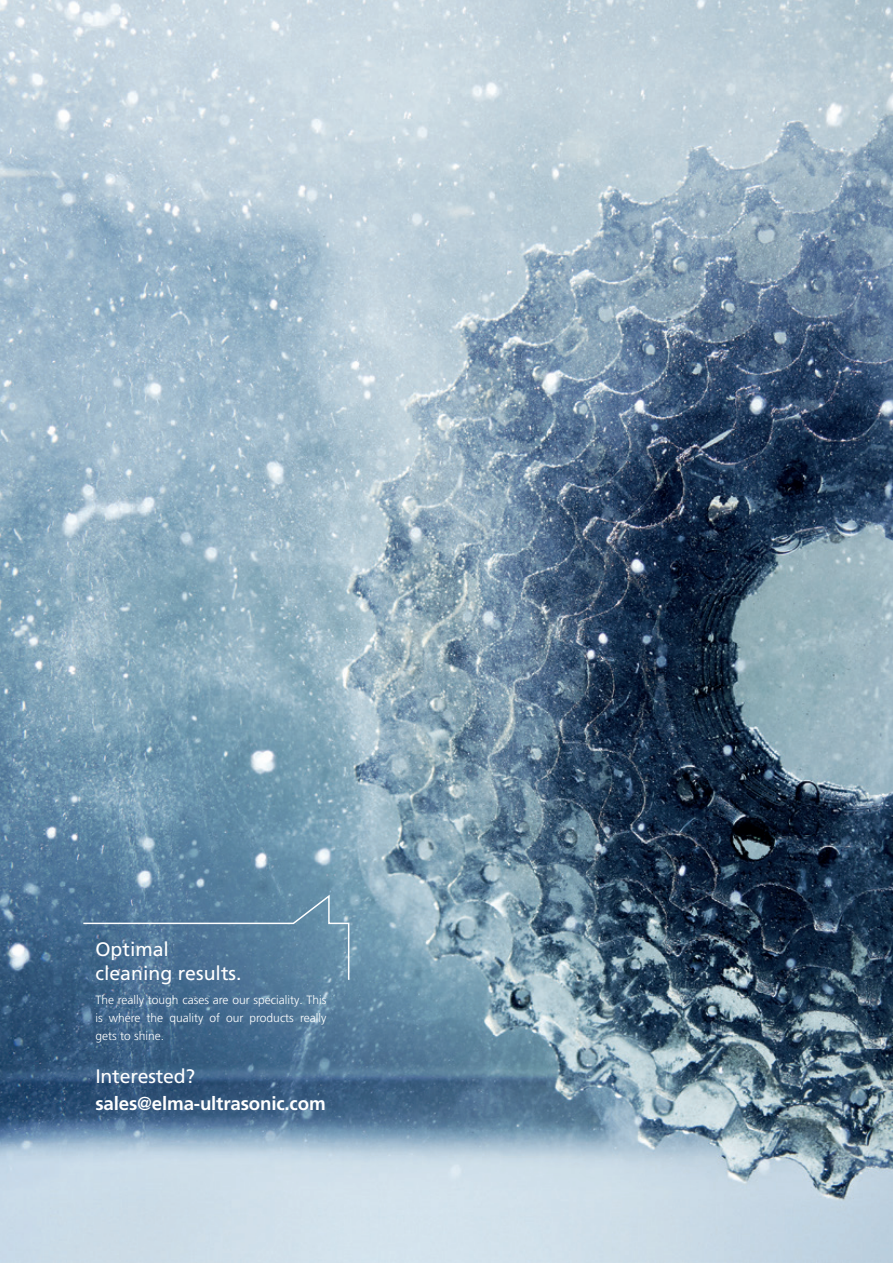
<style>
.page{position:relative;width:893px;height:1263px;background:#fff}
.page>*{position:absolute;margin:0;border:0;box-sizing:border-box;transform-origin:0 0}
.t1{font:19.5px/24px "Frutiger LT Pro";color:#fff}
.t2{font:700 18.75px "Frutiger LT Pro";letter-spacing:-.01em;color:#fff}
.t3{font:300 12px/18px "Frutiger LT Pro";color:#fff;text-align:justify}
.s1{font-weight:400}
</style>
<div class="page">
<img style="left:0;top:0;width:893px;height:1263px">
<svg style="left:82px;top:893px;width:268px;height:88px;background:#587f9e"></svg>
<h1 class="t1" style="left:95px;top:937px;width:148px">Optimal cleaning results.</h1>
<p class="t3" style="left:95px;top:991px;width:233px">The really tough cases are our speciality. This is where the quality of our products really gets to shine.</p>
<h1 class="t1" style="left:95px;top:1064px;width:101px">Interested?</h1>
<h2 class="t2" style="left:95px;top:1092px;width:232px">sales<span class="s1">@</span>elma-ultrasonic.com</h2>
</div>
